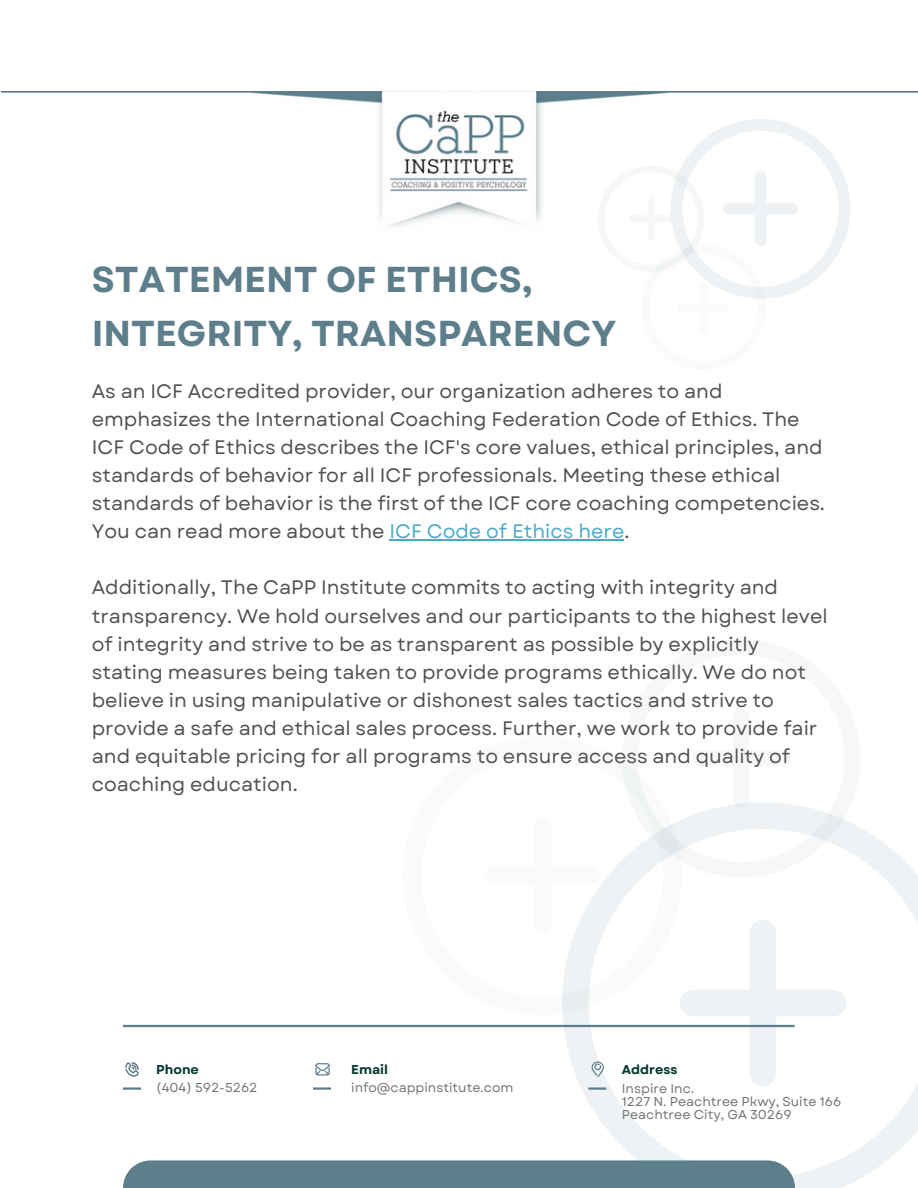
<style>
.page{position:relative;width:918px;height:1188px;background:#fff}
.page>*{position:absolute;margin:0;border:0;box-sizing:border-box;transform-origin:0 0}
.t1{font:700 36px/54px "Garet";color:#5d7e8b}
.t2{font:19.5px/28.2px "Garet";color:#505050}
.t3{font:12.9px/12.9px "Garet";color:#737373}
.t4{font:700 12.9px "Garet";color:#063831}
.s1{color:#49abc6}
</style>
<div class="page">
<svg style="left:562px;top:828px;width:356px;height:360px"></svg>
<svg style="left:679px;top:920px;width:167px;height:167px"></svg>
<div style="left:123px;top:1160px;width:672px;height:28px;background:#5d7e8b"></div>
<hr style="left:123px;top:1087px;width:18px;height:3px;background:#5d7e8b">
<hr style="left:313px;top:1087px;width:18px;height:3px;background:#5d7e8b">
<hr style="left:588px;top:1087px;width:18px;height:3px;background:#5d7e8b">
<hr style="left:123px;top:1025px;width:672px;height:2px;background:#5d7e8b">
<svg style="left:592px;top:1061px;width:12px;height:16px"></svg>
<svg style="left:315px;top:1063px;width:15px;height:13px"></svg>
<svg style="left:125px;top:1062px;width:14px;height:15px"></svg>
<hr style="left:390px;top:539px;width:234px;height:1px;background:#49abc6">
<img style="left:2px;top:92px;width:916px;height:134px">
<svg style="left:562px;top:828px;width:120px;height:187px"></svg>
<svg style="left:562px;top:828px;width:38px;height:105px"></svg>
<svg style="left:622px;top:761px;width:238px;height:117px"></svg>
<svg style="left:692px;top:761px;width:99px;height:47px"></svg>
<svg style="left:598px;top:119px;width:253px;height:180px"></svg>
<p class="t1" style="left:92px;top:253px;width:526px">STATEMENT OF ETHICS,<br>INTEGRITY, TRANSPARENCY</p>
<p class="t2" style="left:92px;top:377px;width:735px">As an ICF Accredited provider, our organization adheres to and emphasizes the International Coaching Federation Code of Ethics. The ICF Code of Ethics describes the ICF's core values, ethical principles, and standards of behavior for all ICF professionals. Meeting these ethical standards of behavior is the first of the ICF core coaching competencies.<br>You can read more about the <span class="s1">ICF Code of Ethics here</span>.</p>
<p class="t2" style="left:92px;top:574px;width:737px">Additionally, The CaPP Institute commits to acting with integrity and transparency. We hold ourselves and our participants to the highest level of integrity and strive to be as transparent as possible by explicitly stating measures being taken to provide programs ethically. We do not believe in using manipulative or dishonest sales tactics and strive to provide a safe and ethical sales process. Further, we work to provide fair and equitable pricing for all programs to ensure access and quality of coaching education.</p>
<p class="t4" style="left:156px;top:1060px;width:44px">Phone</p>
<p class="t3" style="left:156px;top:1081px;width:103px">(404) 592-5262</p>
<p class="t4" style="left:351px;top:1060px;width:38px">Email</p>
<p class="t4" style="left:622px;top:1060px;width:57px">Address</p>
<p class="t3" style="left:622px;top:1082px;width:74px">Inspire Inc.</p>
<p class="t3" style="left:622px;top:1095px;width:221px">1227 N. Peachtree Pkwy, Suite 166<br>Peachtree City, GA 30269</p>
<p class="t3" style="left:351px;top:1081px;width:164px">info@cappinstitute.com</p>
</div>
